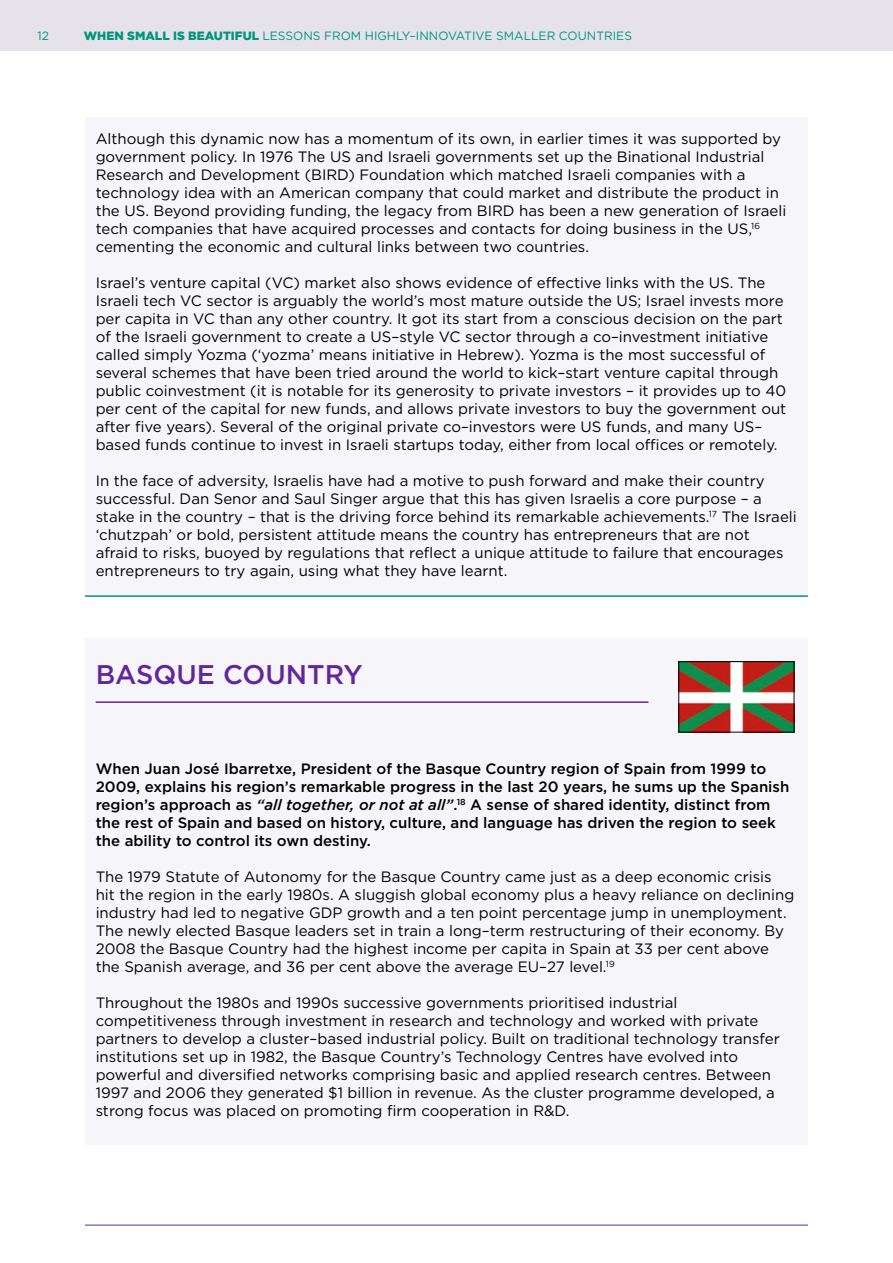
<style>
.page{position:relative;width:893px;height:1263px;background:#fff}
.page>*{position:absolute;margin:0;border:0;box-sizing:border-box;transform-origin:0 0}
.t1{font:500 27px "Gotham HTF";color:#62269e}
.t2{font:15px/18px "Gotham HTF";color:#000}
.t3{font:500 15px/18px "Gotham HTF";color:#000}
.t4{font:12px "Gotham HTF";color:#009578}
.s1{font-weight:900}
.s2{font-style:italic}
</style>
<div class="page">
<div style="left:0;top:0;width:893px;height:51px;background:#e5e2ec"></div>
<hr style="left:85px;top:1225px;width:723px;height:1px;background:#62269e">
<div style="left:85px;top:117px;width:723px;height:478px;background:#f6f5f9"></div>
<div style="left:85px;top:638px;width:723px;height:506px;background:#f6f5f9"></div>
<img style="left:680px;top:663px;width:112px;height:67px">
<div style="left:678px;top:661px;width:116px;height:71px;border:1px solid #000"></div>
<hr style="left:96px;top:701px;width:552px;height:2px;background:#62269e">
<hr style="left:85px;top:595px;width:723px;height:2px;background:#009578">
<p class="t4" style="left:37px;top:29px;width:13px">12</p>
<p class="t4" style="left:84px;top:29px;width:550px"><span class="s1">WHEN SMALL IS BEAUTIFUL</span> LESSONS FROM HIGHLY–INNOVATIVE SMALLER COUNTRIES</p>
<p class="t2" style="left:96px;top:129px;width:692px">Although this dynamic now has a momentum of its own, in earlier times it was supported by government policy. In 1976 The US and Israeli governments set up the Binational Industrial Research and Development (BIRD) Foundation which matched Israeli companies with a technology idea with an American company that could market and distribute the product in the US. Beyond providing funding, the legacy from BIRD has been a new generation of Israeli tech companies that have acquired processes and contacts for doing business in the US,<sup>16 </sup>cementing the economic and cultural links between two countries.</p>
<p class="t2" style="left:96px;top:273px;width:692px">Israel’s venture capital (VC) market also shows evidence of effective links with the US. The Israeli tech VC sector is arguably the world’s most mature outside the US; Israel invests more per capita in VC than any other country. It got its start from a conscious decision on the part of the Israeli government to create a US–style VC sector through a co–investment initiative called simply Yozma (‘yozma’ means initiative in Hebrew). Yozma is the most successful of several schemes that have been tried around the world to kick–start venture capital through public coinvestment (it is notable for its generosity to private investors – it provides up to 40 per cent of the capital for new funds, and allows private investors to buy the government out after five years). Several of the original private co–investors were US funds, and many US– based funds continue to invest in Israeli startups today, either from local offices or remotely.</p>
<p class="t2" style="left:96px;top:471px;width:703px">In the face of adversity, Israelis have had a motive to push forward and make their country successful. Dan Senor and Saul Singer argue that this has given Israelis a core purpose – a stake in the country – that is the driving force behind its remarkable achievements.<sup>17</sup> The Israeli ‘chutzpah’ or bold, persistent attitude means the country has entrepreneurs that are not<br>afraid to risks, buoyed by regulations that reflect a unique attitude to failure that encourages entrepreneurs to try again, using what they have learnt.</p>
<h1 class="t1" style="left:96px;top:659px;width:269px">BASQUE COUNTRY</h1>
<p class="t3" style="left:96px;top:759px;width:695px">When Juan José Ibarretxe, President of the Basque Country region of Spain from 1999 to 2009, explains his region’s remarkable progress in the last 20 years, he sums up the Spanish region’s approach as <span class="s2">“all together, or not at all”</span>.<sup>18</sup> A sense of shared identity, distinct from the rest of Spain and based on history, culture, and language has driven the region to seek the ability to control its own destiny.</p>
<p class="t2" style="left:96px;top:867px;width:700px">The 1979 Statute of Autonomy for the Basque Country came just as a deep economic crisis hit the region in the early 1980s. A sluggish global economy plus a heavy reliance on declining industry had led to negative GDP growth and a ten point percentage jump in unemployment.<br>The newly elected Basque leaders set in train a long–term restructuring of their economy. By 2008 the Basque Country had the highest income per capita in Spain at 33 per cent above the Spanish average, and 36 per cent above the average EU–27 level.<sup>19</sup></p>
<p class="t2" style="left:96px;top:993px;width:686px">Throughout the 1980s and 1990s successive governments prioritised industrial competitiveness through investment in research and technology and worked with private partners to develop a cluster–based industrial policy. Built on traditional technology transfer institutions set up in 1982, the Basque Country’s Technology Centres have evolved into powerful and diversified networks comprising basic and applied research centres. Between 1997 and 2006 they generated $1 billion in revenue. As the cluster programme developed, a strong focus was placed on promoting firm cooperation in R&amp;D.</p>
</div>
